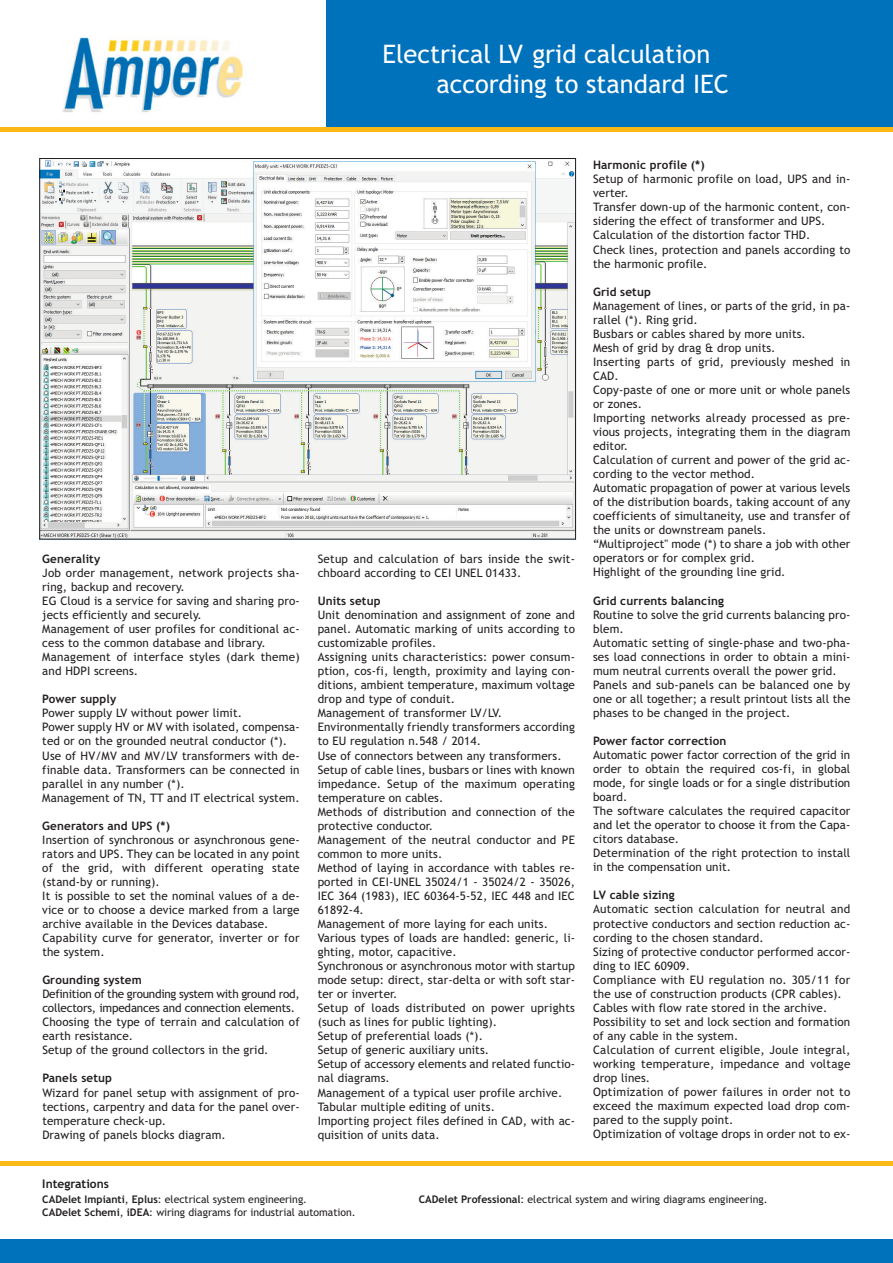
<style>
.page{position:relative;width:893px;height:1263px;background:#fff}
.page>*{position:absolute;margin:0;border:0;box-sizing:border-box;transform-origin:0 0}
.t1{font:25.5px/30.6px "Trebuchet MS";color:#fff}
.t2{font:700 12px "Trebuchet MS";color:#231f20}
.t3{font:11.7px/14.1px "Trebuchet MS";letter-spacing:.01em;color:#231f20}
.t4{font:700 11.7px "Trebuchet MS";letter-spacing:.01em;color:#231f20}
.t5{font:10.5px/12.6px "Trebuchet MS";color:#231f20}
.s1{font-weight:700}
</style>
<div class="page">
<img style="left:62px;top:36px;width:181px;height:77px">
<div style="left:327px;top:0;width:566px;height:128px;background:#0071bb"></div>
<div style="left:0;top:1239px;width:893px;height:24px;background:#0071bb"></div>
<hr style="left:0;top:128px;width:893px;height:4px;background:#fcb814">
<hr style="left:0;top:1161px;width:893px;height:4px;background:#fcb814">
<img style="left:42px;top:160px;width:532px;height:377px">
<h1 class="t1" style="left:436px;top:39px;width:294px;text-indent:-54px">Electrical LV grid calculation according to standard IEC</h1>
<p class="t4" style="left:42px;top:552px;width:59px">Generality</p>
<p class="t3" style="left:42px;top:566px;width:259px">Job order management, network projects sha&shy;ring, backup and recovery.<br>EG Cloud is a service for saving and sharing pro&shy;jects efficiently and securely.<br>Management of user profiles for conditional ac&shy;cess to the common database and library.<br>Management of interface styles (dark theme) and HDPI screens.</p>
<p class="t4" style="left:42px;top:692px;width:75px">Power supply</p>
<p class="t3" style="left:42px;top:706px;width:259px">Power supply LV without power limit.<br>Power supply HV or MV with isolated, compensa&shy;ted or on the grounded neutral conductor (*).<br>Use of HV/MV and MV/LV transformers with de&shy;finable data. Transformers can be connected in parallel in any number (*).<br>Management of TN, TT and IT electrical system.</p>
<p class="t4" style="left:42px;top:819px;width:129px">Generators and UPS (*)</p>
<p class="t3" style="left:42px;top:833px;width:259px">Insertion of synchronous or asynchronous gene&shy;rators and UPS. They can be located in any point of the grid, with different operating state (stand-by or running).<br>It is possible to set the nominal values of a de&shy;vice or to choose a device marked from a large archive available in the Devices database.<br>Capability curve for generator, inverter or for the system.</p>
<p class="t4" style="left:42px;top:973px;width:101px">Grounding system</p>
<p class="t3" style="left:42px;top:987px;width:259px">Definition of the grounding system with ground rod, collectors, impedances and connection elements.<br>Choosing the type of terrain and calculation of earth resistance.<br>Setup of the ground collectors in the grid.</p>
<p class="t4" style="left:42px;top:1071px;width:71px">Panels setup</p>
<p class="t3" style="left:42px;top:1085px;width:259px">Wizard for panel setup with assignment of pro&shy;tections, carpentry and data for the panel over&shy;temperature check-up.<br>Drawing of panels blocks diagram.</p>
<p class="t2" style="left:42px;top:1177px;width:68px">Integrations</p>
<p class="t3" style="left:318px;top:552px;width:259px">Setup and calculation of bars inside the swit&shy;chboard according to CEI UNEL 01433.</p>
<p class="t4" style="left:318px;top:594px;width:64px">Units setup</p>
<p class="t3" style="left:318px;top:608px;width:259px">Unit denomination and assignment of zone and panel. Automatic marking of units according to customizable profiles.<br>Assigning units characteristics: power consum&shy;ption, cos-fi, length, proximity and laying con&shy;ditions, ambient temperature, maximum voltage drop and type of conduit.<br>Management of transformer LV/LV.<br>Environmentally friendly transformers according to EU regulation n.548 / 2014.<br>Use of connectors between any transformers.<br>Setup of cable lines, busbars or lines with known impedance. Setup of the maximum operating temperature on cables.<br>Methods of distribution and connection of the protective conductor.<br>Management of the neutral conductor and PE common to more units.<br>Method of laying in accordance with tables re&shy;ported in CEI-UNEL 35024/1 - 35024/2 - 35026, IEC 364 (1983), IEC 60364-5-52, IEC 448 and IEC 61892-4.<br>Management of more laying for each units.<br>Various types of loads are handled: generic, li&shy;ghting, motor, capacitive.<br>Synchronous or asynchronous motor with startup mode setup: direct, star-delta or with soft star&shy;ter or inverter.<br>Setup of loads distributed on power uprights (such as lines for public lighting).<br>Setup of preferential loads (*).<br>Setup of generic auxiliary units.<br>Setup of accessory elements and related functio&shy;nal diagrams.<br>Management of a typical user profile archive.<br>Tabular multiple editing of units.<br>Importing project files defined in CAD, with ac&shy;quisition of units data.</p>
<p class="t4" style="left:593px;top:158px;width:113px">Harmonic profile (*)</p>
<p class="t3" style="left:593px;top:172px;width:259px">Setup of harmonic profile on load, UPS and in&shy;verter.<br>Transfer down-up of the harmonic content, con&shy;sidering the effect of transformer and UPS.<br>Calculation of the distortion factor THD.<br>Check lines, protection and panels according to the harmonic profile.</p>
<p class="t4" style="left:593px;top:285px;width:59px">Grid setup</p>
<p class="t3" style="left:593px;top:299px;width:259px">Management of lines, or parts of the grid, in pa&shy;rallel (*). Ring grid.<br>Busbars or cables shared by more units.<br>Mesh of grid by drag &amp; drop units.<br>Inserting parts of grid, previously meshed in CAD.<br>Copy-paste of one or more unit or whole panels or zones.<br>Importing networks already processed as pre&shy;vious projects, integrating them in the diagram editor.<br>Calculation of current and power of the grid ac&shy;cording to the vector method.<br>Automatic propagation of power at various levels of the distribution boards, taking account of any coefficients of simultaneity, use and transfer of the units or downstream panels.<br>“Multiproject" mode (*) to share a job with other operators or for complex grid.<br>Highlight of the grounding line grid.</p>
<p class="t4" style="left:593px;top:594px;width:132px">Grid currents balancing</p>
<p class="t3" style="left:593px;top:607px;width:259px">Routine to solve the grid currents balancing pro&shy;blem.<br>Automatic setting of single-phase and two-pha&shy;ses load connections in order to obtain a mini&shy;mum neutral currents overall the power grid.<br>Panels and sub-panels can be balanced one by one or all together; a result printout lists all the phases to be changed in the project.</p>
<p class="t4" style="left:593px;top:734px;width:135px">Power factor correction</p>
<p class="t3" style="left:593px;top:748px;width:259px">Automatic power factor correction of the grid in order to obtain the required cos-fi, in global mode, for single loads or for a single distribution board.<br>The software calculates the required capacitor and let the operator to choose it from the Capa&shy;citors database.<br>Determination of the right protection to install in the compensation unit.</p>
<p class="t4" style="left:593px;top:888px;width:83px">LV cable sizing</p>
<p class="t3" style="left:593px;top:902px;width:259px">Automatic section calculation for neutral and protective conductors and section reduction ac&shy;cording to the chosen standard.<br>Sizing of protective conductor performed accor&shy;ding to IEC 60909.<br>Compliance with EU regulation no. 305/11 for the use of construction products (CPR cables).<br>Cables with flow rate stored in the archive.<br>Possibility to set and lock section and formation of any cable in the system.<br>Calculation of current eligible, Joule integral, working temperature, impedance and voltage drop lines.<br>Optimization of power failures in order not to exceed the maximum expected load drop com&shy;pared to the supply point.<br>Optimization of voltage drops in order not to ex-</p>
<p class="t5" style="left:42px;top:1193px;width:315px"><span class="s1">CADelet Impianti</span>, <span class="s1">Eplus</span>: electrical system engineering.<br><span class="s1">CADelet Schemi</span>, <span class="s1">iDEA</span>: wiring diagrams for industrial automation.</p>
<p class="t5" style="left:419px;top:1193px;width:350px"><span class="s1">CADelet Professional</span>: electrical system and wiring diagrams engineering.</p>
</div>
